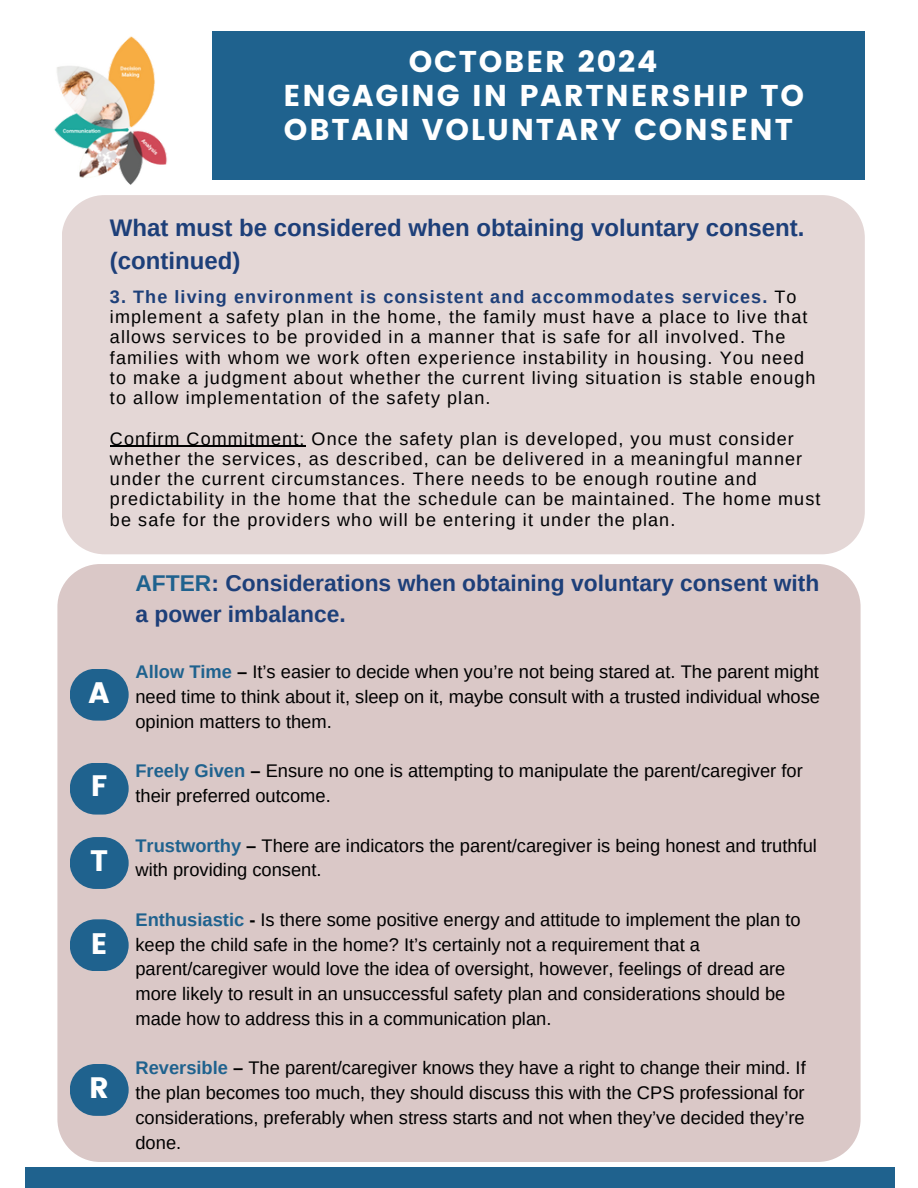
<style>
.page{position:relative;width:918px;height:1188px;background:#fff}
.page>*{position:absolute;margin:0;border:0;box-sizing:border-box;transform-origin:0 0}
.t1{font:30px/33.8px "Poppins";letter-spacing:.06em;color:#fff}
.t2{font:29.55px "Poppins";color:#fff}
.t3{font:700 24px/32.7px "Arimo";color:#1d3f79}
.t4{font:700 22.8px/31.5px "Arimo";color:#1d3f79}
.t5{font:18.3px/24.8px "Arimo";color:#000}
.t6{font:18px/20.2px "Arimo";letter-spacing:.06em;color:#000}
.s1{font-weight:700;color:#1d3f79}
.s2{color:#1f628e}
.s3{font-weight:700;color:#1f628e}
.s4{font-weight:700}
</style>
<div class="page">
<div style="left:212px;top:31px;width:653px;height:148px;background:#1f628e"></div>
<div style="left:25px;top:1167px;width:869px;height:21px;background:#1f628e"></div>
<img style="left:54px;top:36px;width:113px;height:149px">
<div style="left:62px;top:195px;width:802px;height:359px;background:#e4d7d6"></div>
<div style="left:57px;top:564px;width:804px;height:598px;background:#dac8c7"></div>
<div style="left:70px;top:669px;width:59px;height:52px;background:#1f628e;border-radius:26px"></div>
<hr style="left:110px;top:446px;width:196px;height:1px;background:#000">
<div style="left:70px;top:763px;width:59px;height:52px;background:#1f628e;border-radius:26px"></div>
<div style="left:70px;top:837px;width:59px;height:52px;background:#1f628e;border-radius:26px"></div>
<div style="left:70px;top:919px;width:59px;height:52px;background:#1f628e;border-radius:26px"></div>
<div style="left:70px;top:1064px;width:59px;height:52px;background:#1f628e;border-radius:26px"></div>
<h2 class="t1" style="left:409px;top:45px;width:250px">OCTOBER 2024</h2>
<p class="t1" style="left:284px;top:79px;width:522px">ENGAGING IN PARTNERSHIP TO<br>OBTAIN VOLUNTARY CONSENT</p>
<p class="t3" style="left:110px;top:212px;width:696px">What must be considered when obtaining voluntary consent. (continued)</p>
<h1 class="t6" style="left:110px;top:286px;width:707px"><span class="s1">3. The living environment is consistent and accommodates services.</span> To implement a safety plan in the home, the family must have a place to live that allows services to be provided in a manner that is safe for all involved. The families with whom we work often experience instability in housing. You need to make a judgment about whether the current living situation is stable enough to allow implementation of the safety plan.</h1>
<p class="t6" style="left:110px;top:428px;width:712px">Confirm Commitment: Once the safety plan is developed, you must consider whether the services, as described, can be delivered in a meaningful manner under the current circumstances. There needs to be enough routine and predictability in the home that the schedule can be maintained. The home must be safe for the providers who will be entering it under the plan.</p>
<p class="t2" style="left:89px;top:675px;width:23px">A</p>
<p class="t2" style="left:91px;top:769px;width:18px">F</p>
<p class="t2" style="left:90px;top:843px;width:19px">T</p>
<p class="t2" style="left:91px;top:926px;width:18px">E</p>
<p class="t2" style="left:89px;top:1070px;width:21px">R</p>
<h2 class="t4" style="left:135px;top:567px;width:685px"><span class="s2">AFTER</span>: Considerations when obtaining voluntary consent with a power imbalance.</h2>
<p class="t5" style="left:135px;top:660px;width:686px;text-align:justify"><span class="s3">Allow Time</span> <span class="s4">–</span> It’s easier to decide when you’re not being stared at. The parent might need time to think about it, sleep on it, maybe consult with a trusted individual whose opinion matters to them.</p>
<p class="t5" style="left:135px;top:759px;width:669px"><span class="s3">Freely Given</span> <span class="s4">–</span> Ensure no one is attempting to manipulate the parent/caregiver for their preferred outcome.</p>
<p class="t5" style="left:135px;top:833px;width:683px"><span class="s3">Trustworthy</span> <span class="s4">–</span> There are indicators the parent/caregiver is being honest and truthful with providing consent.</p>
<p class="t5" style="left:135px;top:907px;width:667px"><span class="s3">Enthusiastic</span> <span class="s4">-</span> Is there some positive energy and attitude to implement the plan to keep the child safe in the home? It’s certainly not a requirement that a parent/caregiver would love the idea of oversight, however, feelings of dread are more likely to result in an unsuccessful safety plan and considerations should be made how to address this in a communication plan.</p>
<p class="t5" style="left:135px;top:1056px;width:672px;text-align:justify"><span class="s3">Reversible</span> <span class="s4">–</span> The parent/caregiver knows they have a right to change their mind. If the plan becomes too much, they should discuss this with the CPS professional for considerations, preferably when stress starts and not when they’ve decided they’re done.</p>
</div>
